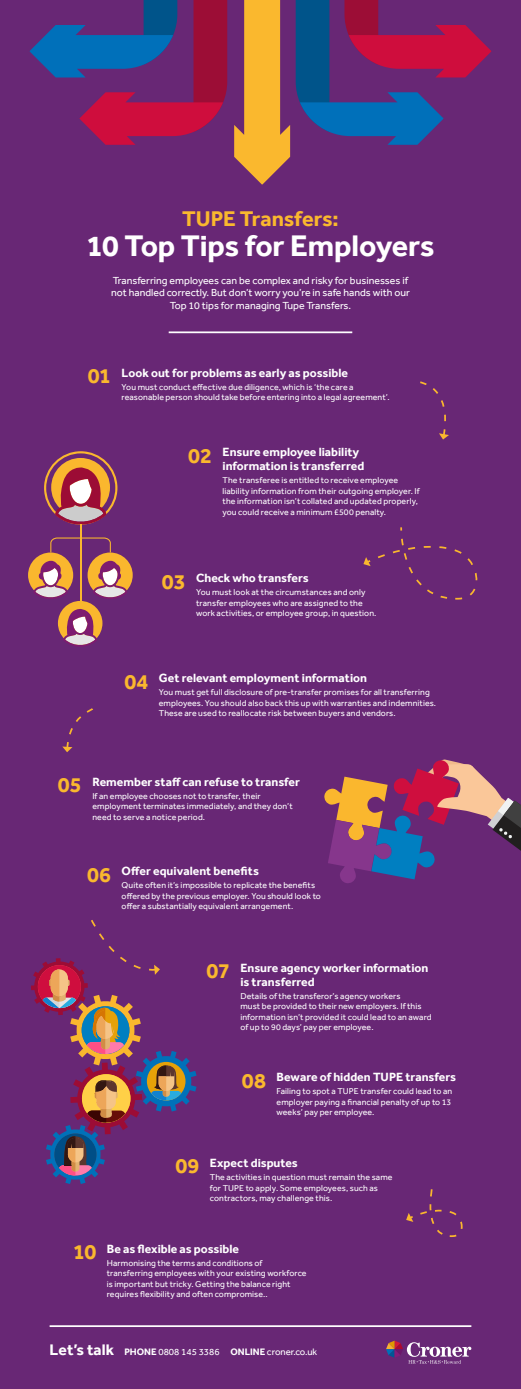
<style>
.page{position:relative;width:521px;height:1389px;background:#682775}
.page>*{position:absolute;margin:0;border:0;box-sizing:border-box;transform-origin:0 0}
.t1{font:700 30.62px "Effra";letter-spacing:-.005em;color:#fff}
.t2{font:700 21.88px "Effra";color:#fab82e}
.t3{font:700 12.25px/14px "Effra";color:#fff}
.t4{font:10.5px/12.6px "Effra";color:#fff;text-align:center}
.t5{font:9.62px "Effra";color:#fff}
.t6{font:8.75px/10.5px "Effra";letter-spacing:.01em;color:#fff}
.s1{font-weight:700;font-size:15.75px}
.s2{font-weight:700}
</style>
<div class="page">
<svg style="left:363px;top:527px;width:115px;height:73px"></svg>
<svg style="left:420px;top:381px;width:29px;height:59px"></svg>
<hr style="left:169px;top:331px;width:183px;height:2px;background:#fff">
<svg style="left:234px;top:0;width:56px;height:185px"></svg>
<svg style="left:30px;top:0;width:197px;height:145px"></svg>
<svg style="left:296px;top:0;width:195px;height:145px"></svg>
<svg style="left:44px;top:451px;width:73px;height:75px"></svg>
<hr style="left:80px;top:525px;width:1px;height:76px;background:#fab72e">
<svg style="left:50px;top:537px;width:61px;height:16px"></svg>
<div style="left:58px;top:601px;width:44px;height:44px;background:#fab72e;border-radius:50%"></div>
<svg style="left:63px;top:608px;width:34px;height:39px"></svg>
<div style="left:88px;top:553px;width:45px;height:45px;background:#fab72e;border-radius:50%"></div>
<svg style="left:93px;top:561px;width:34px;height:38px"></svg>
<div style="left:28px;top:553px;width:45px;height:45px;background:#fab72e;border-radius:50%"></div>
<svg style="left:33px;top:561px;width:35px;height:38px"></svg>
<hr style="left:50px;top:1325px;width:421px;height:2px;background:#fff">
<svg style="left:324px;top:759px;width:197px;height:124px"></svg>
<svg style="left:62px;top:708px;width:31px;height:44px"></svg>
<svg style="left:31px;top:920px;width:166px;height:264px"></svg>
<svg style="left:406px;top:1189px;width:57px;height:48px"></svg>
<svg style="left:386px;top:1341px;width:85px;height:23px"></svg>
<h2 class="t2" style="left:182px;top:205px;width:158px">TUPE Transfers:</h2>
<h1 class="t1" style="left:86px;top:228px;width:349px">10 Top Tips for Employers</h1>
<p class="t4" style="left:111px;top:274px;width:300px">Transferring employees can be complex and risky for businesses if not handled correctly. But don’t worry you’re in safe hands with our<br>Top 10 tips for managing Tupe Transfers.</p>
<h2 class="t2" style="left:88px;top:363px;width:25px">01</h2>
<h3 class="t3" style="left:122px;top:366px;width:228px">Look out for problems as early as possible</h3>
<p class="t6" style="left:122px;top:382px;width:269px">You must conduct effective due diligence, which is ‘the care a reasonable person should take before entering into a legal agreement’.</p>
<h2 class="t2" style="left:188px;top:442px;width:25px">02</h2>
<h3 class="t3" style="left:223px;top:445px;width:143px">Ensure employee liability information is transferred</h3>
<p class="t6" style="left:223px;top:475px;width:198px">The transferee is entitled to receive employee liability information from their outgoing employer. If the information isn’t collated and updated properly, you could receive a minimum £500 penalty.</p>
<h2 class="t2" style="left:162px;top:569px;width:25px">03</h2>
<h3 class="t3" style="left:196px;top:571px;width:114px">Check who transfers</h3>
<p class="t6" style="left:196px;top:587px;width:182px">You must look at the circumstances and only transfer employees who are assigned to the work activities, or employee group, in question.</p>
<h2 class="t2" style="left:124px;top:669px;width:25px">04</h2>
<h3 class="t3" style="left:159px;top:671px;width:210px">Get relevant employment information</h3>
<p class="t6" style="left:159px;top:687px;width:279px">You must get full disclosure of pre-transfer promises for all transferring employees. You should also back this up with warranties and indemnities.<br>These are used to reallocate risk between buyers and vendors.</p>
<h2 class="t2" style="left:58px;top:772px;width:25px">05</h2>
<h3 class="t3" style="left:92px;top:775px;width:209px">Remember staff can refuse to transfer</h3>
<p class="t6" style="left:92px;top:791px;width:202px">If an employee chooses not to transfer, their employment terminates immediately, and they don’t need to serve a notice period.</p>
<h2 class="t2" style="left:87px;top:861px;width:26px">06</h2>
<h3 class="t3" style="left:122px;top:864px;width:139px">Offer equivalent benefits</h3>
<p class="t6" style="left:122px;top:880px;width:201px">Quite often it’s impossible to replicate the benefits offered by the previous employer. You should look to offer a substantially equivalent arrangement.</p>
<h2 class="t2" style="left:206px;top:958px;width:25px">07</h2>
<h3 class="t3" style="left:240px;top:960px;width:189px">Ensure agency worker information is transferred</h3>
<p class="t6" style="left:240px;top:990px;width:193px">Details of the transferor’s agency workers<br>must be provided to their new employers. If this information isn’t provided it could lead to an award of up to 90 days’ pay per employee.</p>
<h2 class="t2" style="left:242px;top:1067px;width:26px">08</h2>
<h3 class="t3" style="left:277px;top:1070px;width:181px">Beware of hidden TUPE transfers</h3>
<p class="t6" style="left:277px;top:1086px;width:177px;text-align:justify">Failing to spot a TUPE transfer could lead to an employer paying a financial penalty of up to 13 weeks’ pay per employee.</p>
<h2 class="t2" style="left:175px;top:1153px;width:26px">09</h2>
<h3 class="t3" style="left:210px;top:1156px;width:89px">Expect disputes</h3>
<p class="t6" style="left:210px;top:1172px;width:184px">The activities in question must remain the same for TUPE to apply. Some employees, such as contractors, may challenge this.</p>
<h2 class="t2" style="left:73px;top:1239px;width:25px">10</h2>
<h3 class="t3" style="left:107px;top:1241px;width:134px">Be as flexible as possible</h3>
<p class="t6" style="left:107px;top:1257px;width:201px">Harmonising the terms and conditions of transferring employees with your existing workforce is important but tricky. Getting the balance right requires flexibility and often compromise..</p>
<p class="t5" style="left:50px;top:1346px;width:269px"><span class="s1">Let’s talk</span> <span class="s2">PHONE</span> 0808 145 3386 <span class="s2">ONLINE</span> croner.co.uk</p>
</div>
